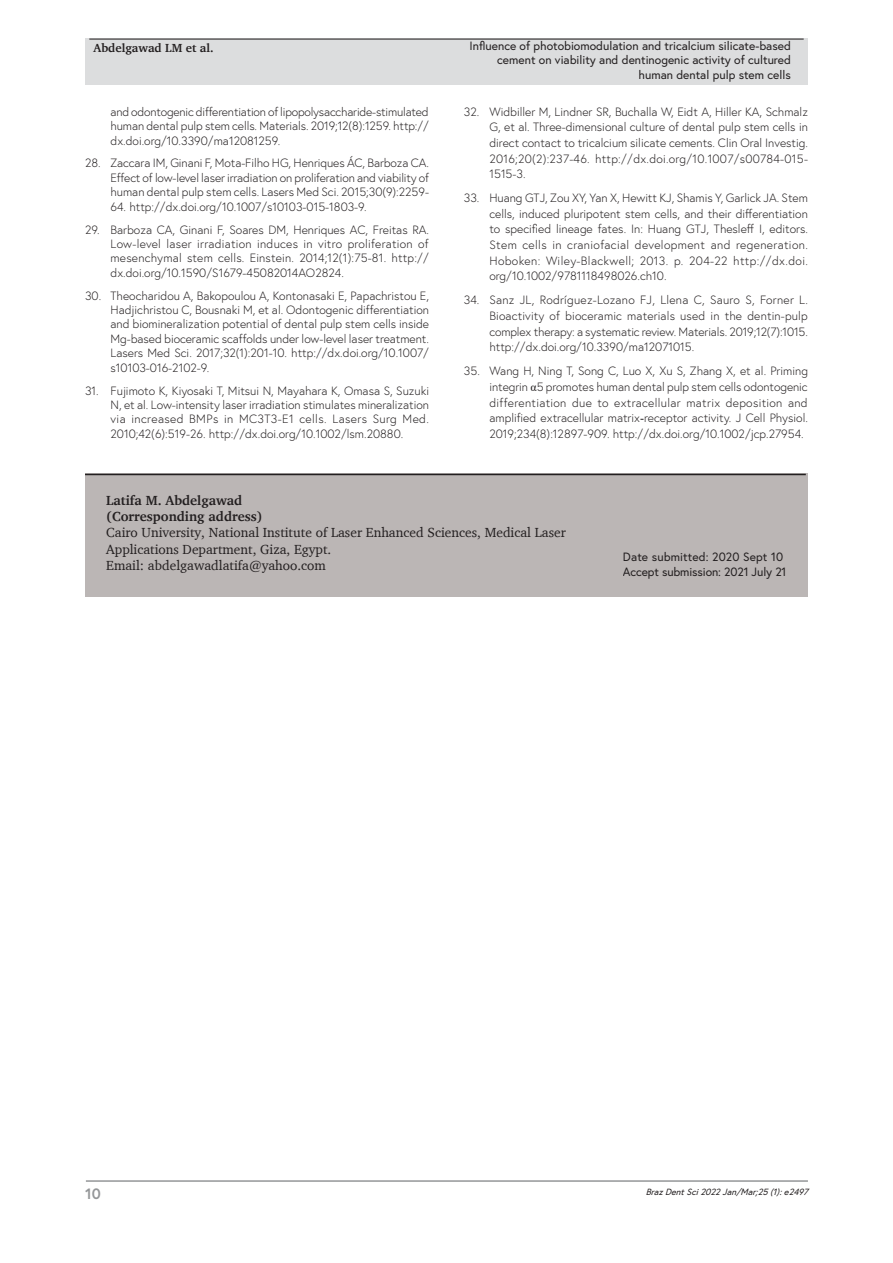
<style>
.page{position:relative;width:893px;height:1263px;background:#fff}
.page>*{position:absolute;margin:0;border:0;box-sizing:border-box;transform-origin:0 0}
.t1{font:700 15px "Europa";color:#949698}
.t2{font:13.5px/16.2px "Charter";color:#231f20}
.t3{font:700 13.5px/16.2px "Charter";color:#231f20}
.Reference{font:300 12px/15.6px "Europa";color:#231f20;text-align:justify}
.History{font:12px/14.4px "Europa";color:#231f20;text-align:right}
.History-2{font:12px "Europa";letter-spacing:-.225em;color:#231f20}
.t4{font:700 12px "Charter";color:#231f20}
.t5{font:italic 9px "Europa";color:#231f20}
.s1{font-family:"Times New Roman";font-weight:400}
</style>
<div class="page">
<hr style="left:86px;top:1180px;width:722px;height:2px;background:#949698">
<div style="left:85px;top:39px;width:723px;height:46px;background:#dcddde"></div>
<hr style="left:89px;top:39px;width:715px;height:1px;background:#231f20">
<div style="left:623px;top:473px;width:185px;height:124px;background:#bbb6b5"></div>
<div style="left:85px;top:473px;width:538px;height:124px;background:#bbb6b5"></div>
<hr style="left:85px;top:474px;width:721px;height:1px;background:#231f20">
<p class="t4" style="left:94px;top:41px;width:122px">Abdelgawad LM et al.</p>
<p class="History" style="left:469px;top:38px;width:323px">Influence of photobiomodulation and tricalcium silicate-based cement on viability and dentinogenic activity of cultured human dental pulp stem cells</p>
<p class="History-2" style="left:463px;top:53px;width:329px">Influenceofphotobiomodulationa dtricalcium silcate-basedcementonviabil ya ddentinogenicactivityofculturedhumandentalpulpstem cels</p>
<p class="History" style="left:577px;top:53px;width:4px">i</p>
<p class="History" style="left:683px;top:53px;width:7px">c</p>
<p class="Reference" style="left:111px;top:104px;width:320px;line-height:14.4px">and odontogenic differentiation of lipopolysaccharide-stimulated human dental pulp stem cells. Materials. 2019;12(8):1259. http:// dx.doi.org/10.3390/ma12081259.</p>
<p class="Reference" style="left:111px;top:156px;width:320px;line-height:14.4px;text-indent:-26px">28. Zaccara IM, Ginani F, Mota-Filho HG, Henriques ÁC, Barboza CA.<br>Effect of low-level laser irradiation on proliferation and viability of human dental pulp stem cells. Lasers Med Sci. 2015;30(9):2259-</p>
<p class="Reference" style="left:111px;top:198px;width:258px">64. http://dx.doi.org/10.1007/s10103-015-1803-9.</p>
<p class="Reference" style="left:111px;top:222px;width:320px;line-height:14.4px;text-indent:-26px">29. Barboza CA, Ginani F, Soares DM, Henriques AC, Freitas RA.<br>Low-level laser irradiation induces in vitro proliferation of mesenchymal stem cells. Einstein. 2014;12(1):75-81. http:// dx.doi.org/10.1590/S1679-45082014AO2824.</p>
<p class="Reference" style="left:111px;top:288px;width:320px;line-height:14.4px;text-indent:-26px">30. Theocharidou A, Bakopoulou A, Kontonasaki E, Papachristou E, Hadjichristou C, Bousnaki M, et al. Odontogenic differentiation and biomineralization potential of dental pulp stem cells inside Mg-based bioceramic scaffolds under low-level laser treatment.<br>Lasers Med Sci. 2017;32(1):201-10. http://dx.doi.org/10.1007/ s10103-016-2102-9.</p>
<p class="Reference" style="left:111px;top:383px;width:320px;line-height:14.4px;text-indent:-26px">31. Fujimoto K, Kiyosaki T, Mitsui N, Mayahara K, Omasa S, Suzuki N, et al. Low-intensity laser irradiation stimulates mineralization via increased BMPs in MC3T3-E1 cells. Lasers Surg Med.<br>2010;42(6):519-26. http://dx.doi.org/10.1002/lsm.20880.</p>
<p class="Reference" style="left:489px;top:104px;width:320px;text-indent:-26px">32. Widbiller M, Lindner SR, Buchalla W, Eidt A, Hiller KA, Schmalz G, et al. Three-dimensional culture of dental pulp stem cells in direct contact to tricalcium silicate cements. Clin Oral Investig.<br>2016;20(2):237-46. http://dx.doi.org/10.1007/s00784-015- 1515-3.</p>
<p class="Reference" style="left:489px;top:190px;width:320px;text-indent:-26px">33. Huang GTJ, Zou XY, Yan X, Hewitt KJ, Shamis Y, Garlick JA. Stem cells, induced pluripotent stem cells, and their differentiation to specified lineage fates. In: Huang GTJ, Thesleff I, editors.<br>Stem cells in craniofacial development and regeneration.<br>Hoboken: Wiley-Blackwell; 2013. p. 204-22 http://dx.doi. org/10.1002/9781118498026.ch10.</p>
<p class="Reference" style="left:489px;top:292px;width:320px;text-indent:-26px">34. Sanz JL, Rodríguez-Lozano FJ, Llena C, Sauro S, Forner L.<br>Bioactivity of bioceramic materials used in the dentin-pulp complex therapy: a systematic review. Materials. 2019;12(7):1015. http://dx.doi.org/10.3390/ma12071015.</p>
<p class="Reference" style="left:489px;top:363px;width:320px;text-indent:-26px">35. Wang H, Ning T, Song C, Luo X, Xu S, Zhang X, et al. Priming integrin <span class="s1">α</span>5 promotes human dental pulp stem cells odontogenic differentiation due to extracellular matrix deposition and amplified extracellular matrix<span class="s1">‐</span>receptor activity. J Cell Physiol.<br>2019;234(8):12897-909. http://dx.doi.org/10.1002/jcp.27954.</p>
<p class="t3" style="left:106px;top:492px;width:158px">Latifa M. Abdelgawad (Corresponding address)</p>
<p class="t2" style="left:106px;top:524px;width:461px">Cairo University, National Institute of Laser Enhanced Sciences, Medical Laser<br>Applications Department, Giza, Egypt.<br>Email: abdelgawadlatifa@yahoo.com</p>
<p class="History" style="left:623px;top:549px;width:165px;text-align:left">Date submitted: 2020 Sept 10<br>Accept submission: 2021 July 21</p>
<p class="t1" style="left:85px;top:1184px;width:17px">10</p>
<p class="t5" style="left:646px;top:1185px;width:167px">BrazDentSci2022Jan/Mar;25(1):e2497</p>
</div>
